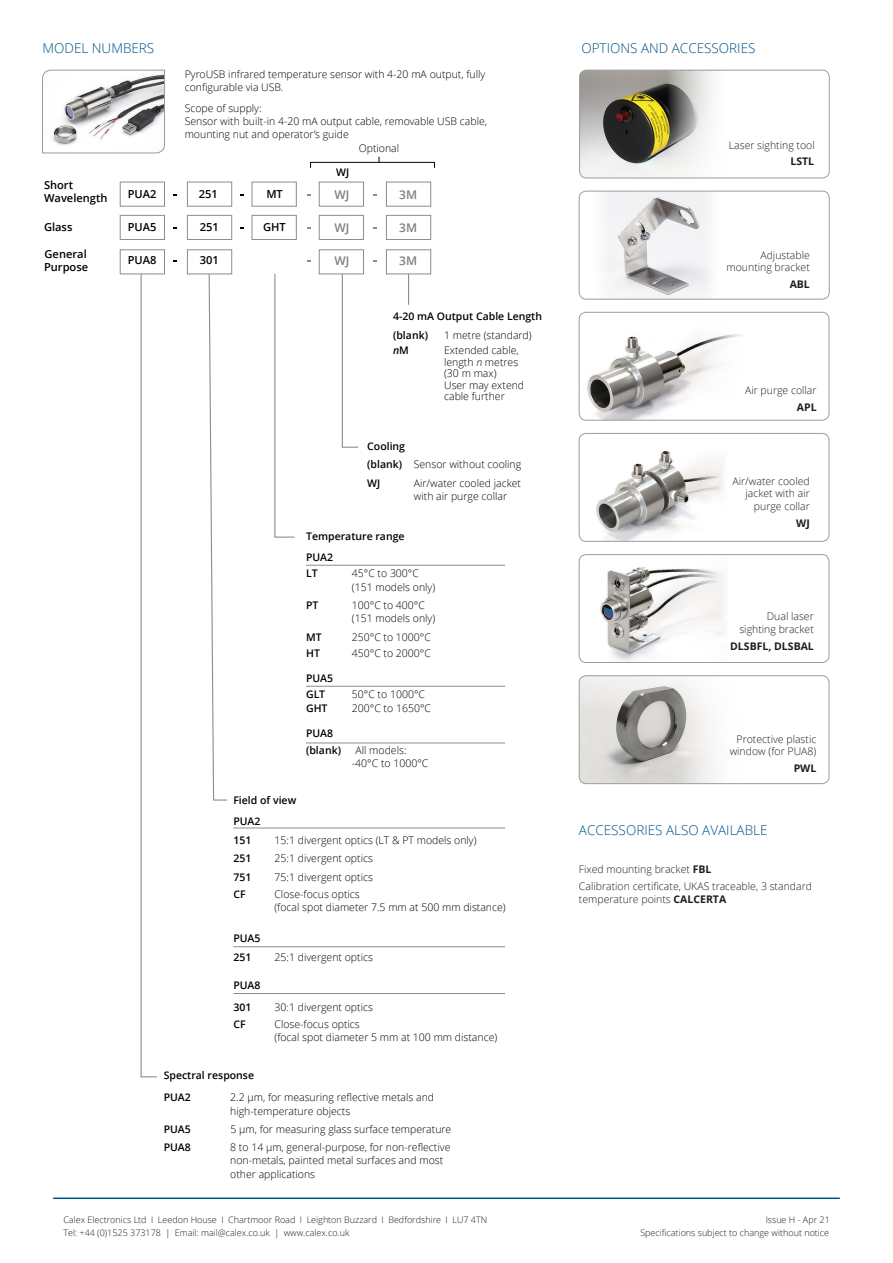
<style>
.page{position:relative;width:893px;height:1263px;background:#fff}
.page>*{position:absolute;margin:0;border:0;box-sizing:border-box;transform-origin:0 0}
.t1{font:300 13.5px "Open Sans";color:#005187}
.t2{font:600 12px "Open Sans";color:#808080}
.t3{font:600 11.1px/13.4px "Open Sans";color:#000}
.t4{font:300 10.5px/13.4px "Open Sans";color:#000}
.t5{font:300 10.5px/12.6px "Open Sans";color:#1d1d1b;text-align:right}
.t6{font:600 10.5px/16.6px "Open Sans";color:#000}
.t7{font:700 10.5px "Open Sans";color:#1d1d1b}
.t8{font:italic 600 10.5px "Open Sans";color:#000}
.t9{font:300 9px/12.9px "Open Sans";color:#1d1d1b}
.s1{font-style:normal}
.s2{font-style:italic}
.s3{font-weight:600}
.s4{font-weight:700}
</style>
<div class="page">
<div style="left:120px;top:182px;width:45px;height:25px;border:1px solid #8d8d8d"></div>
<div style="left:187px;top:182px;width:45px;height:25px;border:1px solid #8d8d8d"></div>
<div style="left:252px;top:182px;width:45px;height:25px;border:1px solid #8d8d8d"></div>
<div style="left:319px;top:182px;width:45px;height:25px;border:1px solid #8d8d8d"></div>
<div style="left:386px;top:182px;width:45px;height:25px;border:1px solid #8d8d8d"></div>
<div style="left:120px;top:215px;width:45px;height:25px;border:1px solid #8d8d8d"></div>
<div style="left:187px;top:215px;width:45px;height:25px;border:1px solid #8d8d8d"></div>
<div style="left:252px;top:215px;width:45px;height:25px;border:1px solid #8d8d8d"></div>
<div style="left:319px;top:215px;width:45px;height:25px;border:1px solid #8d8d8d"></div>
<div style="left:386px;top:215px;width:45px;height:25px;border:1px solid #8d8d8d"></div>
<div style="left:120px;top:249px;width:45px;height:25px;border:1px solid #8d8d8d"></div>
<div style="left:187px;top:249px;width:45px;height:25px;border:1px solid #8d8d8d"></div>
<div style="left:319px;top:249px;width:45px;height:25px;border:1px solid #8d8d8d"></div>
<div style="left:386px;top:249px;width:45px;height:25px;border:1px solid #8d8d8d"></div>
<img style="left:580px;top:70px;width:132px;height:108px">
<div style="left:579px;top:70px;width:250px;height:108px;border:1px solid #9d9c9c;border-radius:7px"></div>
<img style="left:606px;top:193px;width:105px;height:104px">
<div style="left:579px;top:191px;width:250px;height:108px;border:1px solid #9d9c9c;border-radius:7px"></div>
<img style="left:579px;top:434px;width:144px;height:107px">
<div style="left:579px;top:433px;width:250px;height:108px;border:1px solid #9d9c9c;border-radius:7px"></div>
<img style="left:579px;top:555px;width:144px;height:107px">
<div style="left:579px;top:554px;width:250px;height:109px;border:1px solid #9d9c9c;border-radius:7px"></div>
<img style="left:579px;top:312px;width:162px;height:108px">
<div style="left:579px;top:312px;width:250px;height:108px;border:1px solid #9d9c9c;border-radius:7px"></div>
<img style="left:579px;top:676px;width:137px;height:108px">
<div style="left:579px;top:675px;width:250px;height:109px;border:1px solid #9d9c9c;border-radius:7px"></div>
<svg style="left:140px;top:273px;width:219px;height:805px"></svg>
<hr style="left:306px;top:565px;width:199px;height:1px;background:#8d8d8d">
<hr style="left:306px;top:686px;width:199px;height:1px;background:#8d8d8d">
<hr style="left:306px;top:742px;width:199px;height:1px;background:#8d8d8d">
<hr style="left:233px;top:828px;width:272px;height:1px;background:#8d8d8d">
<hr style="left:233px;top:946px;width:272px;height:1px;background:#8d8d8d">
<hr style="left:233px;top:993px;width:272px;height:1px;background:#8d8d8d">
<svg style="left:42px;top:70px;width:123px;height:83px"></svg>
<hr style="left:53px;top:1197px;width:787px;height:2px;background:#005187">
<div style="left:310px;top:162px;width:125px;height:6px;border:1px solid #000"></div>
<hr style="left:408px;top:274px;width:1px;height:31px;background:#8d8d8d">
<p class="t1" style="left:43px;top:43px;width:113px">MODEL NUMBERS</p>
<p class="t4" style="left:185px;top:69px;width:302px;line-height:12.6px">PyroUSB infrared temperature sensor with 4-20 mA output, fully configurable via USB.</p>
<p class="t4" style="left:185px;top:102px;width:78px">Scope of supply:</p>
<p class="t4" style="left:185px;top:116px;width:304px">Sensor with built-in 4-20 mA output cable, removable USB cable,</p>
<p class="t4" style="left:185px;top:129px;width:166px">mounting nut and operator’s guide</p>
<p class="t4" style="left:359px;top:142px;width:42px">Optional</p>
<p class="t6" style="left:336px;top:165px;width:15px">WJ</p>
<p class="t3" style="left:44px;top:180px;width:65px">Short<br>Wavelength</p>
<p class="t3" style="left:128px;top:188px;width:30px">PUA2</p>
<p class="t3" style="left:199px;top:188px;width:21px">251</p>
<p class="t3" style="left:266px;top:188px;width:18px">MT</p>
<p class="t2" style="left:334px;top:189px;width:16px">WJ</p>
<p class="t2" style="left:399px;top:189px;width:19px">3M</p>
<p class="t3" style="left:44px;top:222px;width:30px">Glass</p>
<p class="t3" style="left:128px;top:222px;width:30px">PUA5</p>
<p class="t3" style="left:200px;top:222px;width:21px">251</p>
<p class="t3" style="left:263px;top:222px;width:24px">GHT</p>
<p class="t2" style="left:334px;top:223px;width:16px">WJ</p>
<p class="t2" style="left:399px;top:223px;width:19px">3M</p>
<p class="t3" style="left:44px;top:248px;width:46px">General<br>Purpose</p>
<p class="t3" style="left:128px;top:255px;width:30px">PUA8</p>
<p class="t3" style="left:200px;top:255px;width:21px">301</p>
<p class="t2" style="left:334px;top:256px;width:16px">WJ</p>
<p class="t2" style="left:399px;top:256px;width:19px">3M</p>
<p class="t6" style="left:393px;top:308px;width:150px;line-height:18.3px">4-20 mA Output Cable Length (blank)</p>
<p class="t8" style="left:393px;top:346px;width:17px">n<span class="s1">M</span></p>
<p class="t4" style="left:444px;top:345px;width:82px;line-height:11.6px">Extended cable, length <span class="s2">n</span> metres (30 m max)<br>User may extend cable further</p>
<p class="t4" style="left:444px;top:329px;width:89px">1 metre (standard)</p>
<p class="t4" style="left:367px;top:439px;width:156px;line-height:17.5px"><span class="s3">Cooling<br>(blank)</span> Sensor without cooling</p>
<p class="t6" style="left:367px;top:476px;width:15px">WJ</p>
<p class="t4" style="left:414px;top:478px;width:109px">Air/water cooled jacket with air purge collar</p>
<p class="t6" style="left:306px;top:527px;width:100px;line-height:20.4px">Temperature range<br>PUA2</p>
<p class="t6" style="left:306px;top:566px;width:13px">LT</p>
<p class="t4" style="left:352px;top:568px;width:85px">45°C to 300°C (151 models only)</p>
<p class="t6" style="left:306px;top:597px;width:14px">PT</p>
<p class="t4" style="left:352px;top:599px;width:85px">100°C to 400°C (151 models only)</p>
<p class="t6" style="left:306px;top:629px;width:17px">MT</p>
<p class="t4" style="left:352px;top:631px;width:81px">250°C to 1000°C</p>
<p class="t6" style="left:306px;top:646px;width:15px">HT</p>
<p class="t4" style="left:352px;top:648px;width:81px">450°C to 2000°C</p>
<p class="t6" style="left:306px;top:671px;width:29px">PUA5<br>GLT</p>
<p class="t6" style="left:306px;top:701px;width:23px">GHT</p>
<p class="t4" style="left:352px;top:689px;width:81px">50°C to 1000°C<br>200°C to 1650°C</p>
<p class="t6" style="left:306px;top:726px;width:36px">PUA8 (blank)</p>
<p class="t4" style="left:352px;top:745px;width:78px;text-indent:4px">All models: -40°C to 1000°C</p>
<p class="t6" style="left:233px;top:790px;width:64px;line-height:21.1px">Field of view<br>PUA2</p>
<p class="t6" style="left:233px;top:832px;width:19px">151</p>
<p class="t4" style="left:275px;top:834px;width:203px">15:1 divergent optics (LT &amp; PT models only)</p>
<p class="t6" style="left:233px;top:851px;width:19px">251</p>
<p class="t4" style="left:275px;top:853px;width:100px">25:1 divergent optics</p>
<p class="t6" style="left:233px;top:870px;width:19px">751</p>
<p class="t4" style="left:275px;top:872px;width:100px">75:1 divergent optics</p>
<p class="t6" style="left:233px;top:887px;width:14px">CF</p>
<p class="t4" style="left:274px;top:888px;width:233px">Close-focus optics<br>(focal spot diameter 7.5 mm at 500 mm distance)</p>
<p class="t6" style="left:233px;top:930px;width:29px;line-height:18.9px">PUA5<br>251</p>
<p class="t4" style="left:275px;top:951px;width:100px">25:1 divergent optics</p>
<p class="t6" style="left:233px;top:975px;width:29px;line-height:21.8px">PUA8<br>301</p>
<p class="t4" style="left:275px;top:1001px;width:100px">30:1 divergent optics</p>
<p class="t6" style="left:233px;top:1016px;width:14px">CF</p>
<p class="t4" style="left:274px;top:1018px;width:224px">Close-focus optics<br>(focal spot diameter 5 mm at 100 mm distance)</p>
<p class="t6" style="left:164px;top:1066px;width:92px;line-height:22px">Spectral response<br>PUA2</p>
<p class="t4" style="left:230px;top:1092px;width:205px">2.2 µm, for measuring reflective metals and high-temperature objects</p>
<p class="t6" style="left:164px;top:1121px;width:29px">PUA5</p>
<p class="t4" style="left:230px;top:1123px;width:222px">5 µm, for measuring glass surface temperature</p>
<p class="t6" style="left:164px;top:1140px;width:29px">PUA8</p>
<p class="t4" style="left:230px;top:1141px;width:222px">8 to 14 µm, general-purpose, for non-reflective non-metals, painted metal surfaces and most other applications</p>
<p class="t9" style="left:63px;top:1214px;width:425px">Calex Electronics Ltd I Leedon House I Chartmoor Road I Leighton Buzzard I Bedfordshire I LU7 4TN<br>Tel: +44 (0)1525 373178 | Email: mail@calex.co.uk | www.calex.co.uk</p>
<p class="t1" style="left:581px;top:43px;width:176px">OPTIONS AND ACCESSORIES</p>
<p class="t5" style="left:729px;top:139px;width:87px">Laser sighting tool</p>
<p class="t7" style="left:790px;top:157px;width:25px">LSTL</p>
<p class="t5" style="left:726px;top:250px;width:85px">Adjustable mounting bracket</p>
<p class="t7" style="left:790px;top:280px;width:22px">ABL</p>
<p class="t5" style="left:745px;top:385px;width:73px">Air purge collar</p>
<p class="t7" style="left:797px;top:403px;width:21px">APL</p>
<p class="t5" style="left:732px;top:475px;width:79px">Air/water cooled jacket with air purge collar</p>
<p class="t7" style="left:796px;top:518px;width:15px">WJ</p>
<p class="t5" style="left:739px;top:611px;width:76px">Dual laser sighting bracket</p>
<p class="t7" style="left:730px;top:642px;width:85px">DLSBFL, DLSBAL</p>
<p class="t5" style="left:730px;top:734px;width:88px">Protective plastic window (for PUA8)</p>
<p class="t7" style="left:794px;top:764px;width:24px">PWL</p>
<p class="t1" style="left:579px;top:825px;width:190px">ACCESSORIES ALSO AVAILABLE</p>
<p class="t5" style="left:579px;top:862px;width:235px;line-height:16.8px;text-align:left">Fixed mounting bracket <span class="s4">FBL<br></span>Calibration certificate, UKAS traceable, 3 standard</p>
<p class="t5" style="left:579px;top:893px;width:149px">temperature points <span class="s4">CALCERTA</span></p>
<p class="t9" style="left:640px;top:1214px;width:191px;text-align:right">Issue H - Apr 21<br>Specifications subject to change without notice</p>
</div>
